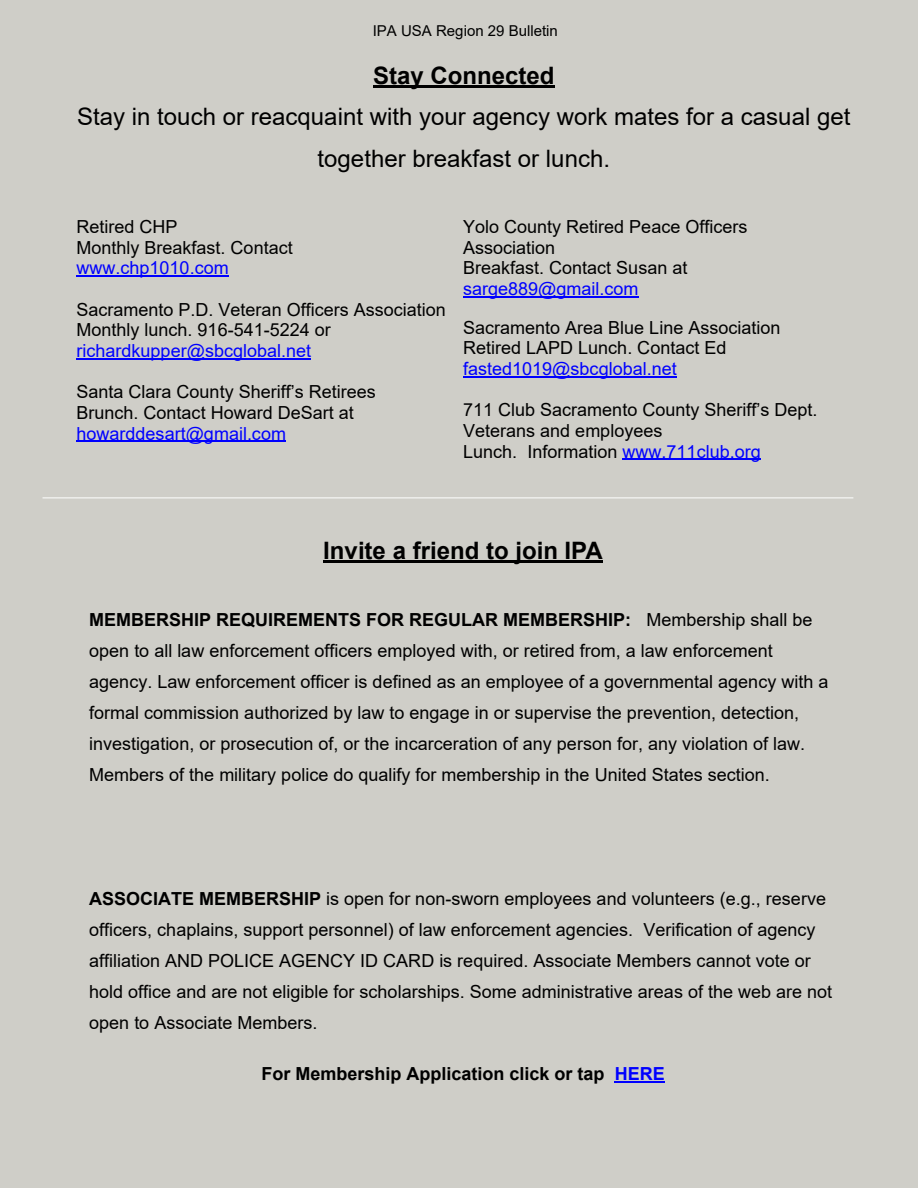
<style>
.page{position:relative;width:918px;height:1188px;background:#cfcec8}
.page>*{position:absolute;margin:0;border:0;box-sizing:border-box;transform-origin:0 0}
.t1{font:24px/41.2px "Arial";color:#000;text-align:center}
.t2{font:700 24px "Arial";color:#000}
.t3{font:18px/30.9px "Arial";color:#000}
.t4{font:18px "Arial";color:#00f}
.t5{font:700 18px "Arial";color:#000}
.t6{font:15px "Arial";color:#000}
.s1{color:#00f}
.s2{font-weight:700}
</style>
<div class="page">
<hr style="left:373px;top:85px;width:182px;height:3px;background:#000">
<hr style="left:76px;top:276px;width:153px;height:1px;background:#00f">
<hr style="left:76px;top:358px;width:235px;height:2px;background:#00f">
<hr style="left:76px;top:441px;width:210px;height:1px;background:#00f">
<hr style="left:463px;top:296px;width:176px;height:2px;background:#00f">
<hr style="left:463px;top:376px;width:214px;height:2px;background:#00f">
<hr style="left:623px;top:459px;width:138px;height:1px;background:#00f">
<hr style="left:323px;top:561px;width:280px;height:2px;background:#000">
<hr style="left:615px;top:1081px;width:50px;height:2px;background:#00f">
<hr style="left:43px;top:498px;width:810px;height:1px;background:#fff">
<p class="t6" style="left:373px;top:25px;width:187px">IPA USA Region 29 Bulletin</p>
<h1 class="t2" style="left:373px;top:67px;width:183px">Stay Connected</h1>
<h1 class="t1" style="left:77px;top:99px;width:775px">Stay in touch or reacquaint with your agency work mates for a casual get together breakfast or lunch.</h1>
<p class="t3" style="left:76px;top:218px;width:218px;line-height:20.7px">Retired CHP<br>Monthly Breakfast. Contact</p>
<p class="t4" style="left:76px;top:261px;width:154px">www.chp1010.com</p>
<p class="t3" style="left:76px;top:301px;width:371px;line-height:20.7px">Sacramento P.D. Veteran Officers Association<br>Monthly lunch. 916-541-5224 or</p>
<p class="t4" style="left:76px;top:344px;width:236px">richardkupper@sbcglobal.net</p>
<p class="t3" style="left:76px;top:383px;width:301px;line-height:20.7px">Santa Clara County Sheriff’s Retirees<br>Brunch. Contact Howard DeSart at</p>
<p class="t4" style="left:76px;top:426px;width:211px">howarddesart@gmail.com</p>
<p class="t3" style="left:463px;top:218px;width:286px;line-height:20.7px">Yolo County Retired Peace Officers<br>Association<br>Breakfast. Contact Susan at</p>
<p class="t4" style="left:463px;top:282px;width:177px">sarge889@gmail.com</p>
<p class="t3" style="left:463px;top:319px;width:319px;line-height:20.7px">Sacramento Area Blue Line Association<br>Retired LAPD Lunch. Contact Ed</p>
<p class="t4" style="left:463px;top:362px;width:215px">fasted1019@sbcglobal.net</p>
<p class="t3" style="left:463px;top:401px;width:356px;line-height:20.7px">711 Club Sacramento County Sheriff’s Dept.<br>Veterans and employees<br>Lunch. Information <span class="s1">www.711club.org</span></p>
<h1 class="t2" style="left:323px;top:542px;width:281px">Invite a friend to join IPA</h1>
<p class="t3" style="left:89px;top:606px;width:741px"><span class="s2">MEMBERSHIP REQUIREMENTS FOR REGULAR MEMBERSHIP:</span> Membership shall be open to all law enforcement officers employed with, or retired from, a law enforcement agency. Law enforcement officer is defined as an employee of a governmental agency with a formal commission authorized by law to engage in or supervise the prevention, detection, investigation, or prosecution of, or the incarceration of any person for, any violation of law.<br>Members of the military police do qualify for membership in the United States section.</p>
<p class="t3" style="left:89px;top:885px;width:745px"><span class="s2">ASSOCIATE MEMBERSHIP</span> is open for non-sworn employees and volunteers (e.g., reserve officers, chaplains, support personnel) of law enforcement agencies. Verification of agency affiliation AND POLICE AGENCY ID CARD is required. Associate Members cannot vote or hold office and are not eligible for scholarships. Some administrative areas of the web are not open to Associate Members.</p>
<p class="t5" style="left:262px;top:1067px;width:405px">For Membership Application click or tap <span class="s1">HERE</span></p>
</div>
